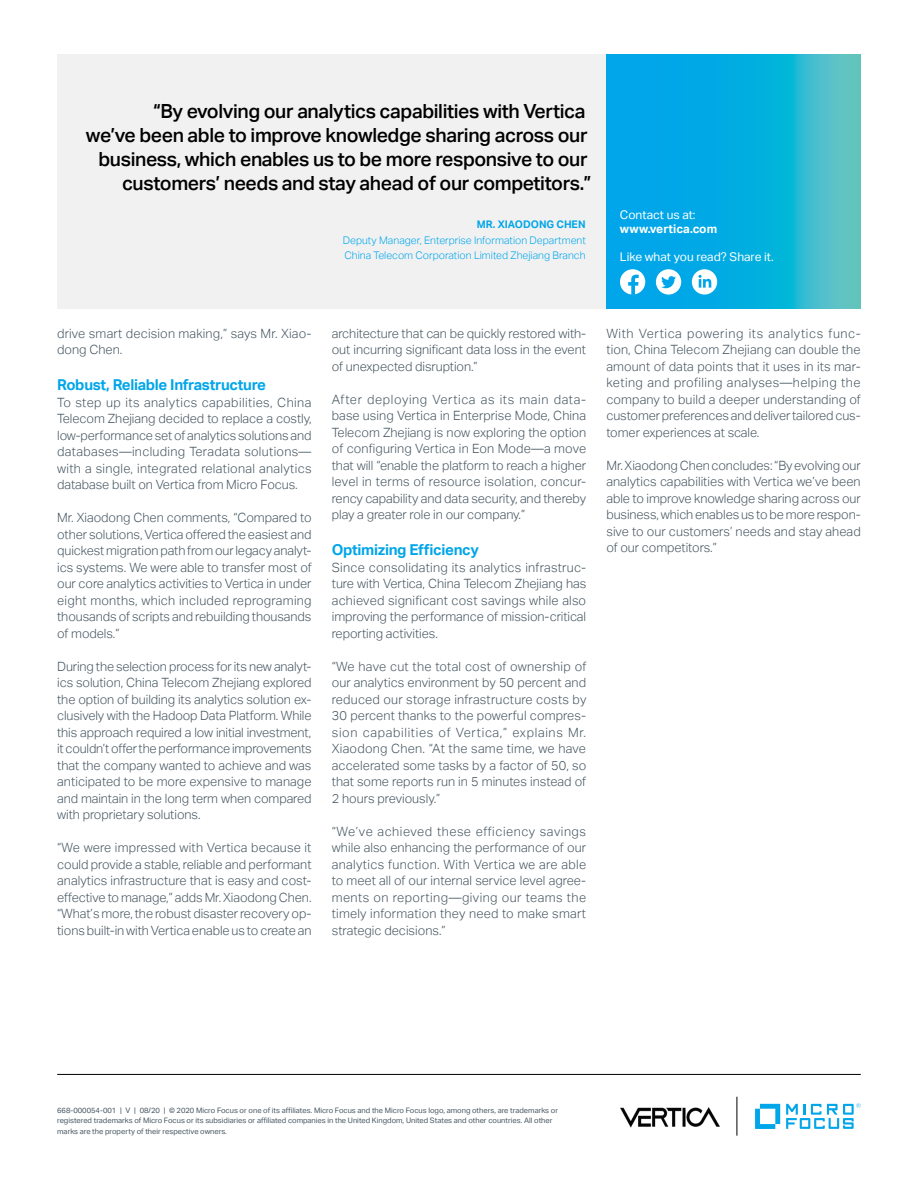
<style>
.page{position:relative;width:918px;height:1188px;background:#fff}
.page>*{position:absolute;margin:0;border:0;box-sizing:border-box;transform-origin:0 0}
.pull_quote_13_16-ali{font:500 19.5px/24px "Aktiv Grotesk";letter-spacing:-.02em;color:#000;text-align:right}
.body_8_5_11-grey{font:700 15px "Aktiv Grotesk";letter-spacing:-.02em;color:#00a6e9}
.body_8_5_11-grey-2{font:300 12.75px/16.5px "Aktiv Grotesk";letter-spacing:-.005em;color:#455560;text-align:justify}
.Contact_8_9_5-regula{font:12px "Aktiv Grotesk";color:#fff}
.Contact_URL_8_9_5-bo{font:700 12px "Aktiv Grotesk";color:#fff}
.quote_title_7_11-blu{font:300 10.5px "Aktiv Grotesk";color:#00a6e9}
.quote_company_7_9_5{font:300 10.5px "Aktiv Grotesk";color:#00a6e9}
.quote_name_caps_7_11{font:700 10.5px "Aktiv Grotesk";color:#00a6e9}
.mousetype-legal_5_7{font:7.5px/10.5px "Aktiv Grotesk";color:#455560}
</style>
<div class="page">
<hr style="left:57px;top:1074px;width:804px;height:1px;background:#000">
<div style="left:57px;top:54px;width:550px;height:254px;background:#f1f1f2"></div>
<svg style="left:755px;top:1104px;width:25px;height:25px"></svg>
<svg style="left:786px;top:1103px;width:75px;height:26px"></svg>
<hr style="left:737px;top:1097px;width:1px;height:39px;background:#000">
<img style="left:620px;top:1107px;width:100px;height:20px">
<svg style="left:606px;top:54px;width:255px;height:254px;background:#12afdd"></svg>
<div style="left:620px;top:269px;width:25px;height:26px;background:#fff;border-radius:50%"></div>
<svg style="left:628px;top:275px;width:11px;height:20px"></svg>
<div style="left:656px;top:269px;width:25px;height:26px;background:#fff;border-radius:50%"></div>
<svg style="left:661px;top:276px;width:15px;height:12px"></svg>
<div style="left:692px;top:269px;width:25px;height:26px;background:#fff;border-radius:50%"></div>
<svg style="left:699px;top:275px;width:12px;height:13px"></svg>
<p class="pull_quote_13_16-ali" style="left:86px;top:99px;width:507px">“By evolving our analytics capabilities with Vertica<br>we’ve been able to improve knowledge sharing across our business, which enables us to be more responsive to our customers’ needs and stay ahead of our competitors.”</p>
<p class="quote_name_caps_7_11" style="left:477px;top:218px;width:110px">MR. XIAODONG CHEN</p>
<p class="quote_title_7_11-blu" style="left:343px;top:235px;width:245px">Deputy Manager, Enterprise Information Department</p>
<p class="quote_company_7_9_5" style="left:344px;top:249px;width:243px">China Telecom Corporation Limited Zhejiang Branch</p>
<p class="Contact_8_9_5-regula" style="left:620px;top:207px;width:77px">Contact us at:</p>
<p class="Contact_URL_8_9_5-bo" style="left:620px;top:222px;width:99px">www.vertica.com</p>
<p class="Contact_8_9_5-regula" style="left:620px;top:250px;width:155px">Like what you read? Share it.</p>
<p class="body_8_5_11-grey-2" style="left:57px;top:325px;width:255px">drive smart decision making,” says Mr. Xiao&shy;dong Chen.</p>
<p class="body_8_5_11-grey" style="left:57px;top:376px;width:210px">Robust, Reliable Infrastructure</p>
<p class="body_8_5_11-grey-2" style="left:57px;top:394px;width:256px">To step up its analytics capabilities, China Telecom Zhejiang decided to replace a costly, low-performance set of analytics solutions and databases—including Teradata solutions— with a single, integrated relational analytics database built on Vertica from Micro Focus.</p>
<p class="body_8_5_11-grey-2" style="left:57px;top:509px;width:256px">Mr. Xiaodong Chen comments, “Compared to other solutions, Vertica offered the easiest and quickest migration path from our legacy analyt&shy;ics systems. We were able to transfer most of our core analytics activities to Vertica in under eight months, which included reprograming thousands of scripts and rebuilding thousands of models.”</p>
<p class="body_8_5_11-grey-2" style="left:57px;top:658px;width:256px">During the selection process for its new analyt&shy;ics solution, China Telecom Zhejiang explored the option of building its analytics solution ex&shy;clusively with the Hadoop Data Platform. While this approach required a low initial investment, it couldn’t offer the performance improvements that the company wanted to achieve and was anticipated to be more expensive to manage and maintain in the long term when compared with proprietary solutions.</p>
<p class="body_8_5_11-grey-2" style="left:57px;top:839px;width:256px">“We were impressed with Vertica because it could provide a stable, reliable and performant analytics infrastructure that is easy and cost&shy;effective to manage,” adds Mr. Xiaodong Chen. “What’s more, the robust disaster recovery op&shy;tions built-in with Vertica enable us to create an</p>
<p class="body_8_5_11-grey-2" style="left:332px;top:325px;width:256px">architecture that can be quickly restored with&shy;out incurring significant data loss in the event of unexpected disruption.”</p>
<p class="body_8_5_11-grey-2" style="left:332px;top:391px;width:256px">After deploying Vertica as its main data&shy;base using Vertica in Enterprise Mode, China Telecom Zhejiang is now exploring the option of configuring Vertica in Eon Mode—a move that will “enable the platform to reach a higher level in terms of resource isolation, concur&shy;rency capability and data security, and thereby play a greater role in our company.”</p>
<p class="body_8_5_11-grey" style="left:332px;top:541px;width:149px">Optimizing Efficiency</p>
<p class="body_8_5_11-grey-2" style="left:332px;top:559px;width:256px">Since consolidating its analytics infrastruc&shy;ture with Vertica, China Telecom Zhejiang has achieved significant cost savings while also improving the performance of mission-critical reporting activities.</p>
<p class="body_8_5_11-grey-2" style="left:332px;top:658px;width:256px">“We have cut the total cost of ownership of our analytics environment by 50 percent and reduced our storage infrastructure costs by 30 percent thanks to the powerful compres&shy;sion capabilities of Vertica,” explains Mr.<br>Xiaodong Chen. “At the same time, we have accelerated some tasks by a factor of 50, so that some reports run in 5 minutes instead of 2 hours previously.”</p>
<p class="body_8_5_11-grey-2" style="left:332px;top:823px;width:256px">“We’ve achieved these efficiency savings while also enhancing the performance of our analytics function. With Vertica we are able to meet all of our internal service level agree&shy;ments on reporting—giving our teams the timely information they need to make smart strategic decisions.”</p>
<p class="body_8_5_11-grey-2" style="left:606px;top:325px;width:256px">With Vertica powering its analytics func&shy;tion, China Telecom Zhejiang can double the amount of data points that it uses in its mar&shy;keting and profiling analyses—helping the company to build a deeper understanding of customer preferences and deliver tailored cus&shy;tomer experiences at scale.</p>
<p class="body_8_5_11-grey-2" style="left:606px;top:457px;width:256px">Mr. Xiaodong Chen concludes: “By evolving our analytics capabilities with Vertica we’ve been able to improve knowledge sharing across our business, which enables us to be more respon&shy;sive to our customers’ needs and stay ahead of our competitors.”</p>
<p class="mousetype-legal_5_7" style="left:57px;top:1105px;width:502px">668-000054-001 | V | 08/20 | © 2020 Micro Focus or one of its affiliates. Micro Focus and the Micro Focus logo, among others, are trademarks or registered trademarks of Micro Focus or its subsidiaries or affiliated companies in the United Kingdom, United States and other countries. All other marks are the property of their respective owners.</p>
</div>
